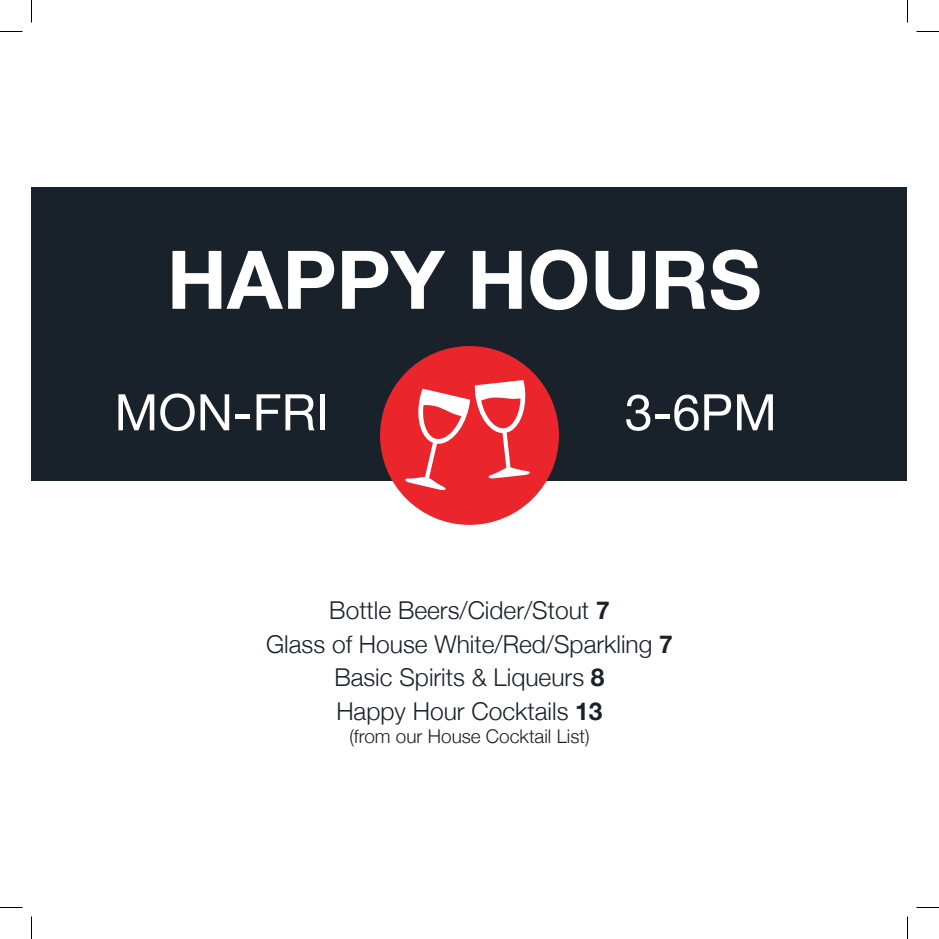
<style>
.page{position:relative;width:939px;height:939px;background:#fff}
.page>*{position:absolute;margin:0;border:0;box-sizing:border-box;transform-origin:0 0}
.Paragraph_Style_1{font:700 81px "Helvetica Neue";color:#fff}
.Special_note{font:50.4px "Helvetica Neue";color:#fff}
.Paragraph_Style_2{font:300 24.6px "Helvetica Neue";color:#19222a}
.Paragraph_Style_2-2{font:300 18.9px "Helvetica Neue";color:#19222a}
.s1{font-weight:700}
</style>
<div class="page">
<div style="left:32px;top:187px;width:875px;height:294px;background:#19222a"></div>
<div style="left:380px;top:346px;width:179px;height:179px;background:#ea252b;border-radius:50%"></div>
<svg style="left:405px;top:380px;width:125px;height:110px"></svg>
<svg style="left:0;top:31px;width:22px;height:1px"></svg>
<svg style="left:916px;top:31px;width:23px;height:1px"></svg>
<svg style="left:0;top:907px;width:22px;height:1px"></svg>
<svg style="left:916px;top:907px;width:23px;height:1px"></svg>
<svg style="left:31px;top:0;width:1px;height:22px"></svg>
<svg style="left:31px;top:916px;width:1px;height:23px"></svg>
<svg style="left:907px;top:0;width:1px;height:22px"></svg>
<svg style="left:907px;top:916px;width:1px;height:23px"></svg>
<p class="Paragraph_Style_1" style="left:167px;top:216px;width:596px">HAPPY HOURS</p>
<p class="Special_note" style="left:114px;top:376px;width:216px">MON-FRI</p>
<p class="Special_note" style="left:625px;top:376px;width:154px">3-6PM</p>
<p class="Paragraph_Style_2" style="left:329px;top:590px;width:282px">Bottle Beers/Cider/Stout <span class="s1">7</span></p>
<p class="Paragraph_Style_2" style="left:266px;top:624px;width:408px">Glass of House White/Red/Sparkling <span class="s1">7</span></p>
<p class="Paragraph_Style_2" style="left:334px;top:658px;width:272px">Basic Spirits &amp; Liqueurs <span class="s1">8</span></p>
<p class="Paragraph_Style_2" style="left:336px;top:691px;width:268px">Happy Hour Cocktails <span class="s1">13</span></p>
<p class="Paragraph_Style_2-2" style="left:349px;top:721px;width:242px">(from our House Cocktail List)</p>
</div>
